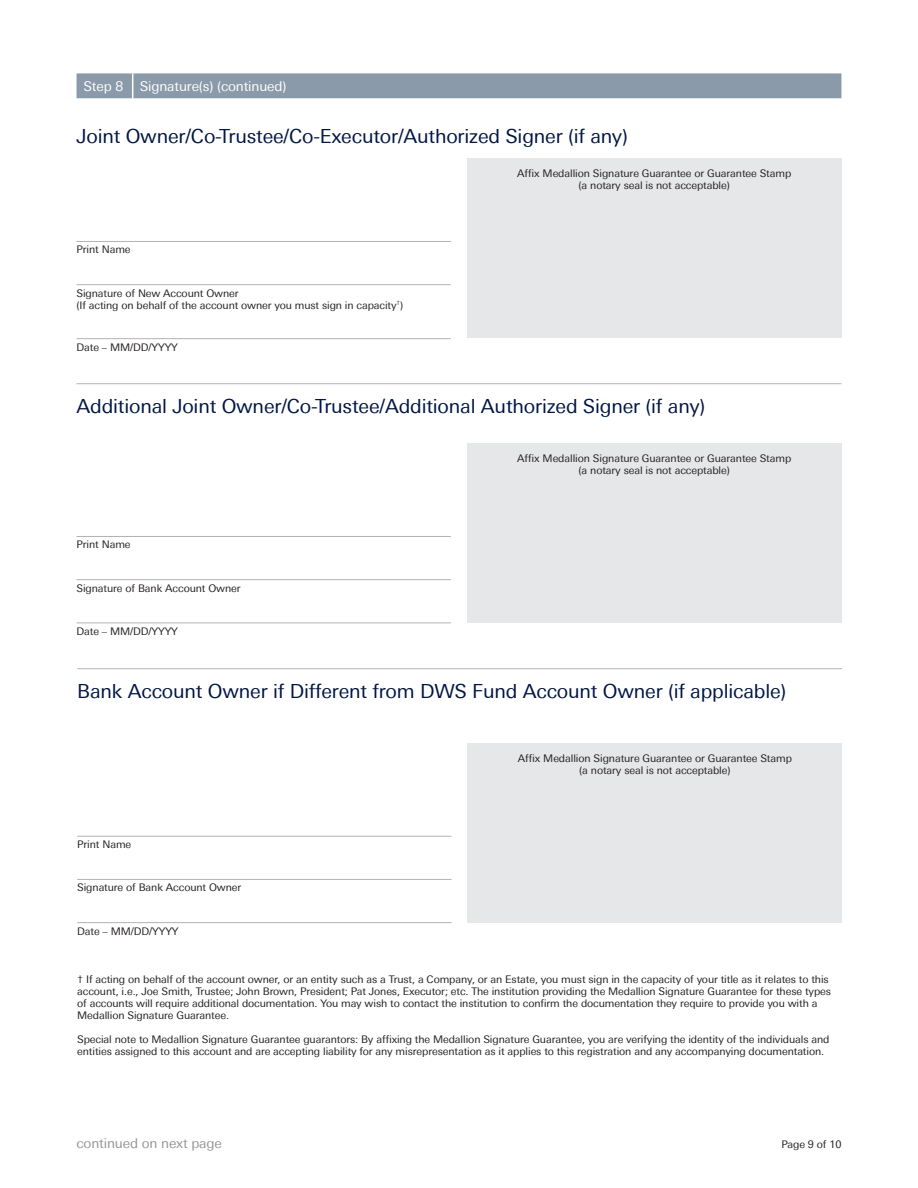
<style>
.page{position:relative;width:918px;height:1188px;background:#fff}
.page>*{position:absolute;margin:0;border:0;box-sizing:border-box;transform-origin:0 0}
.Body_Copy_Headline_w{font:19.5px "Univers Deutsche Bank";letter-spacing:-.01em;color:#001643}
.Body_Copy_Headline_N{font:19.5px "Univers Deutsche Bank";letter-spacing:-.01em;color:#001643}
.t1{font:13.5px "Univers Deutsche Bank";letter-spacing:-.01em;color:#fff}
.Continued_on_next_pa{font:13.5px "Univers Deutsche Bank";letter-spacing:-.01em;color:#939598}
.Footnotes_Source{font:10.5px/12px "Univers Deutsche Bank";letter-spacing:-.01em;color:#231f20}
.Table_Body_text{font:10.5px/12px "Univers Deutsche Bank";letter-spacing:-.01em;color:#231f20}
</style>
<div class="page">
<div style="left:467px;top:158px;width:374px;height:180px;background:#e6e7e9"></div>
<hr style="left:77px;top:241px;width:374px;height:1px;background:#b2b3b7">
<hr style="left:77px;top:284px;width:374px;height:1px;background:#b2b3b7">
<hr style="left:77px;top:338px;width:374px;height:1px;background:#b2b3b7">
<div style="left:77px;top:73px;width:764px;height:25px;background:#8b9aaa"></div>
<hr style="left:77px;top:383px;width:764px;height:1px;background:#b2b3b7">
<div style="left:467px;top:443px;width:374px;height:180px;background:#e6e7e9"></div>
<hr style="left:77px;top:536px;width:374px;height:1px;background:#b2b3b7">
<hr style="left:77px;top:579px;width:374px;height:1px;background:#b2b3b7">
<hr style="left:77px;top:622px;width:374px;height:1px;background:#b2b3b7">
<hr style="left:77px;top:668px;width:765px;height:1px;background:#b2b3b7">
<div style="left:468px;top:743px;width:374px;height:180px;background:#e6e7e9"></div>
<hr style="left:77px;top:836px;width:375px;height:1px;background:#b2b3b7">
<hr style="left:77px;top:879px;width:375px;height:1px;background:#b2b3b7">
<hr style="left:77px;top:922px;width:375px;height:1px;background:#b2b3b7">
<p class="t1" style="left:84px;top:78px;width:41px">Step 8</p>
<p class="t1" style="left:140px;top:78px;width:148px">Signature(s) (continued)</p>
<p class="Body_Copy_Headline_N" style="left:77px;top:125px;width:553px">Joint Owner/Co-Trustee/Co-Executor/Authorized Signer (if any)</p>
<p class="Footnotes_Source" style="left:517px;top:167px;width:276px">Affix Medallion Signature Guarantee or Guarantee Stamp</p>
<p class="Footnotes_Source" style="left:579px;top:179px;width:153px">(a notary seal is not acceptable)</p>
<p class="Table_Body_text" style="left:77px;top:244px;width:56px">Print Name</p>
<p class="Table_Body_text" style="left:77px;top:287px;width:328px">Signature of New Account Owner<br>(If acting on behalf of the account owner you must sign in capacity<sup>†</sup>)</p>
<p class="Table_Body_text" style="left:77px;top:341px;width:103px">Date – MM/DD/YYYY</p>
<p class="Body_Copy_Headline_w" style="left:77px;top:395px;width:630px">Additional Joint Owner/Co-Trustee/Additional Authorized Signer (if any)</p>
<p class="Footnotes_Source" style="left:517px;top:452px;width:276px">Affix Medallion Signature Guarantee or Guarantee Stamp</p>
<p class="Footnotes_Source" style="left:579px;top:464px;width:153px">(a notary seal is not acceptable)</p>
<p class="Table_Body_text" style="left:77px;top:539px;width:56px">Print Name</p>
<p class="Table_Body_text" style="left:77px;top:582px;width:166px">Signature of Bank Account Owner</p>
<p class="Table_Body_text" style="left:77px;top:625px;width:103px">Date – MM/DD/YYYY</p>
<p class="Body_Copy_Headline_w" style="left:77px;top:680px;width:711px">Bank Account Owner if Different from DWS Fund Account Owner (if applicable)</p>
<p class="Table_Body_text" style="left:77px;top:839px;width:56px">Print Name</p>
<p class="Table_Body_text" style="left:77px;top:882px;width:166px">Signature of Bank Account Owner</p>
<p class="Table_Body_text" style="left:77px;top:925px;width:103px">Date – MM/DD/YYYY</p>
<p class="Footnotes_Source" style="left:518px;top:752px;width:276px">Affix Medallion Signature Guarantee or Guarantee Stamp</p>
<p class="Footnotes_Source" style="left:579px;top:764px;width:153px">(a notary seal is not acceptable)</p>
<p class="Footnotes_Source" style="left:77px;top:974px;width:755px">† If acting on behalf of the account owner, or an entity such as a Trust, a Company, or an Estate, you must sign in the capacity of your title as it relates to this account, i.e., Joe Smith, Trustee; John Brown, President; Pat Jones, Executor; etc. The institution providing the Medallion Signature Guarantee for these types of accounts will require additional documentation. You may wish to contact the institution to confirm the documentation they require to provide you with a Medallion Signature Guarantee.</p>
<p class="Footnotes_Source" style="left:77px;top:1034px;width:754px">Special note to Medallion Signature Guarantee guarantors: By affixing the Medallion Signature Guarantee, you are verifying the identity of the individuals and entities assigned to this account and are accepting liability for any misrepresentation as it applies to this registration and any accompanying documentation.</p>
<p class="Continued_on_next_pa" style="left:77px;top:1136px;width:147px">continued on next page</p>
<p class="Footnotes_Source" style="left:782px;top:1138px;width:61px">Page 9 of 10</p>
</div>
